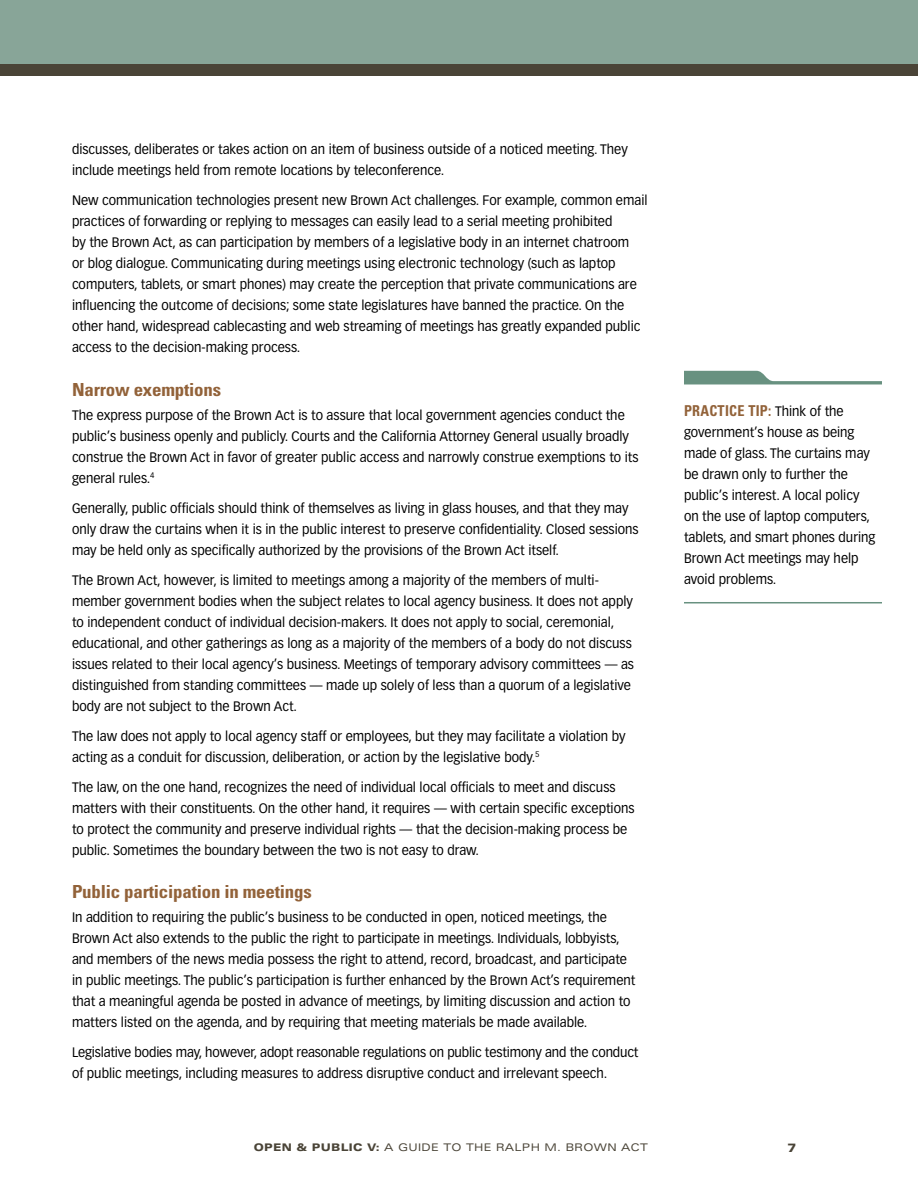
<style>
.page{position:relative;width:918px;height:1188px;background:#fff}
.page>*{position:absolute;margin:0;border:0;box-sizing:border-box;transform-origin:0 0}
.t1{font:700 condensed 18px "Univers";letter-spacing:-.01em;color:#926239;scale:1.05 1}
.t2{font:700 condensed 15px "Univers";letter-spacing:.02em;color:#926239;scale:.95 1}
.t3{font:13.5px/21px "Vectora LT";color:#000;scale:.95 1}
.t4{font:900 expanded 12px "Univers";color:#4a4437}
.t5{font:expanded 10.5px "Univers";letter-spacing:.03em;color:#4a4437}
.s1{font-family:"Vectora LT";font-weight:400;font-stretch:normal;font-size:13.5px;color:#000}
.s2{font-weight:900}
</style>
<div class="page">
<div style="left:0;top:0;width:918px;height:69px;background:#88a598"></div>
<div style="left:0;top:64px;width:918px;height:12px;background:#4a4437"></div>
<hr style="left:684px;top:602px;width:198px;height:1px;background:#689180">
<svg style="left:684px;top:371px;width:198px;height:13px"></svg>
<p class="t3" style="left:72px;top:139px;width:587px">discusses, deliberates or takes action on an item of business outside of a noticed meeting. They include meetings held from remote locations by teleconference.</p>
<p class="t3" style="left:72px;top:190px;width:607px">New communication technologies present new Brown Act challenges. For example, common email practices of forwarding or replying to messages can easily lead to a serial meeting prohibited<br>by the Brown Act, as can participation by members of a legislative body in an internet chatroom<br>or blog dialogue. Communicating during meetings using electronic technology (such as laptop computers, tablets, or smart phones) may create the perception that private communications are influencing the outcome of decisions; some state legislatures have banned the practice. On the other hand, widespread cablecasting and web streaming of meetings has greatly expanded public access to the decision-making process.</p>
<h1 class="t1" style="left:72px;top:378px;width:144px">Narrow exemptions</h1>
<p class="t3" style="left:72px;top:404px;width:598px">The express purpose of the Brown Act is to assure that local government agencies conduct the public’s business openly and publicly. Courts and the California Attorney General usually broadly construe the Brown Act in favor of greater public access and narrowly construe exemptions to its general rules.<sup>4</sup></p>
<p class="t3" style="left:72px;top:497px;width:598px">Generally, public officials should think of themselves as living in glass houses, and that they may only draw the curtains when it is in the public interest to preserve confidentiality. Closed sessions may be held only as specifically authorized by the provisions of the Brown Act itself.</p>
<p class="t3" style="left:72px;top:569px;width:593px">The Brown Act, however, is limited to meetings among a majority of the members of multi&shy;member government bodies when the subject relates to local agency business. It does not apply to independent conduct of individual decision-makers. It does not apply to social, ceremonial, educational, and other gatherings as long as a majority of the members of a body do not discuss issues related to their local agency’s business. Meetings of temporary advisory committees — as distinguished from standing committees — made up solely of less than a quorum of a legislative body are not subject to the Brown Act.</p>
<p class="t3" style="left:72px;top:725px;width:584px">The law does not apply to local agency staff or employees, but they may facilitate a violation by acting as a conduit for discussion, deliberation, or action by the legislative body.<sup>5</sup></p>
<p class="t3" style="left:72px;top:776px;width:594px">The law, on the one hand, recognizes the need of individual local officials to meet and discuss matters with their constituents. On the other hand, it requires — with certain specific exceptions to protect the community and preserve individual rights — that the decision-making process be public. Sometimes the boundary between the two is not easy to draw.</p>
<h1 class="t1" style="left:72px;top:881px;width:230px">Public participation in meetings</h1>
<p class="t3" style="left:72px;top:907px;width:595px">In addition to requiring the public’s business to be conducted in open, noticed meetings, the Brown Act also extends to the public the right to participate in meetings. Individuals, lobbyists, and members of the news media possess the right to attend, record, broadcast, and participate in public meetings. The public’s participation is further enhanced by the Brown Act’s requirement that a meaningful agenda be posted in advance of meetings, by limiting discussion and action to matters listed on the agenda, and by requiring that meeting materials be made available.</p>
<p class="t3" style="left:72px;top:1042px;width:598px">Legislative bodies may, however, adopt reasonable regulations on public testimony and the conduct of public meetings, including measures to address disruptive conduct and irrelevant speech.</p>
<p class="t2" style="left:684px;top:401px;width:170px">PRACTICE TIP: <span class="s1">Think of the</span></p>
<p class="t3" style="left:684px;top:422px;width:203px">government’s house as being made of glass. The curtains may be drawn only to further the public’s interest. A local policy on the use of laptop computers, tablets, and smart phones during<br>Brown Act meetings may help avoid problems.</p>
<p class="t5" style="left:254px;top:1141px;width:396px"><span class="s2">OPEN &amp; PUBLIC V:</span> A GUIDE TO THE RALPH M. BROWN ACT</p>
<p class="t4" style="left:788px;top:1141px;width:10px">7</p>
</div>
